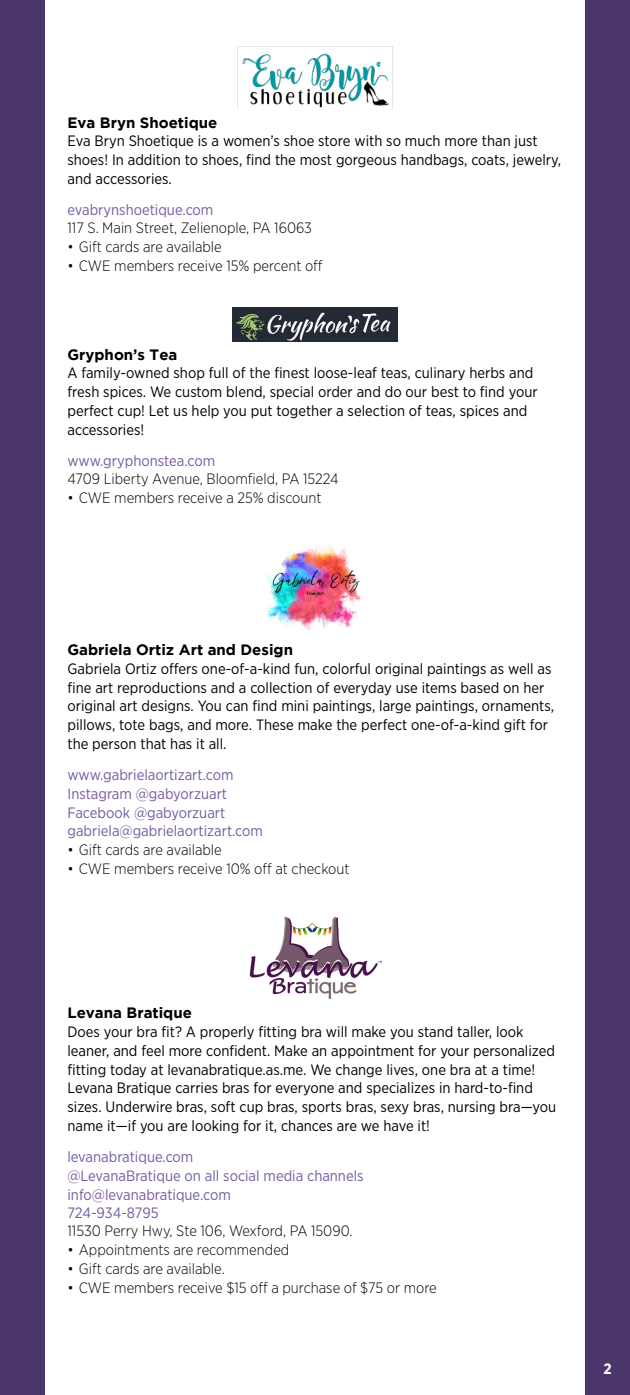
<style>
.page{position:relative;width:630px;height:1395px;background:#fff}
.page>*{position:absolute;margin:0;border:0;box-sizing:border-box;transform-origin:0 0}
.t1{font:15px/18.8px "Gotham Narrow";color:#000}
.t2{font:300 15px "Gotham Narrow";color:#000}
.t3{font:15px/18.8px "Gotham Narrow";color:#755ba2}
.t4{font:700 15px "Gotham";color:#000}
.t5{font:700 15px "Gotham Narrow";color:#fff}
</style>
<div class="page">
<div style="left:0;top:0;width:45px;height:1395px;background:#4b366b"></div>
<div style="left:585px;top:0;width:45px;height:1395px;background:#4b366b"></div>
<img style="left:237px;top:46px;width:156px;height:64px">
<img style="left:233px;top:307px;width:164px;height:35px">
<img style="left:266px;top:545px;width:95px;height:86px">
<img style="left:249px;top:916px;width:133px;height:83px">
<p class="t4" style="left:68px;top:114px;width:151px">Eva Bryn Shoetique</p>
<p class="t1" style="left:68px;top:131px;width:495px">Eva Bryn Shoetique is a women’s shoe store with so much more than just shoes! In addition to shoes, find the most gorgeous handbags, coats, jewelry, and accessories.</p>
<p class="t3" style="left:68px;top:200px;width:147px">evabrynshoetique.com</p>
<p class="t2" style="left:68px;top:219px;width:246px">117 S. Main Street, Zelienople, PA 16063</p>
<p class="t2" style="left:68px;top:237px;width:156px">• Gift cards are available</p>
<p class="t2" style="left:68px;top:256px;width:257px">• CWE members receive 15% percent off</p>
<p class="t4" style="left:68px;top:346px;width:111px">Gryphon’s Tea</p>
<p class="t1" style="left:68px;top:363px;width:472px">A family-owned shop full of the finest loose-leaf teas, culinary herbs and fresh spices. We custom blend, special order and do our best to find your perfect cup! Let us help you put together a selection of teas, spices and accessories!</p>
<p class="t3" style="left:68px;top:451px;width:149px">www.gryphonstea.com</p>
<p class="t2" style="left:68px;top:469px;width:273px">4709 Liberty Avenue, Bloomfield, PA 15224</p>
<p class="t2" style="left:68px;top:488px;width:256px">• CWE members receive a 25% discount</p>
<p class="t4" style="left:68px;top:641px;width:227px">Gabriela Ortiz Art and Design</p>
<p class="t1" style="left:68px;top:659px;width:488px">Gabriela Ortiz offers one-of-a-kind fun, colorful original paintings as well as fine art reproductions and a collection of everyday use items based on her original art designs. You can find mini paintings, large paintings, ornaments, pillows, tote bags, and more. These make the perfect one-of-a-kind gift for the person that has it all.</p>
<p class="t3" style="left:68px;top:765px;width:197px">www.gabrielaortizart.com<br>Instagram @gabyorzuart<br>Facebook @gabyorzuart gabriela@gabrielaortizart.com</p>
<p class="t2" style="left:68px;top:841px;width:156px">• Gift cards are available</p>
<p class="t2" style="left:68px;top:859px;width:284px">• CWE members receive 10% off at checkout</p>
<p class="t4" style="left:68px;top:1004px;width:126px">Levana Bratique</p>
<p class="t1" style="left:68px;top:1022px;width:490px">Does your bra fit? A properly fitting bra will make you stand taller, look leaner, and feel more confident. Make an appointment for your personalized fitting today at levanabratique.as.me. We change lives, one bra at a time!<br>Levana Bratique carries bras for everyone and specializes in hard-to-find sizes. Underwire bras, soft cup bras, sports bras, sexy bras, nursing bra—you name it—if you are looking for it, chances are we have it!</p>
<p class="t3" style="left:68px;top:1147px;width:298px">levanabratique.com<br>@LevanaBratique on all social media channels info@levanabratique.com<br>724-934-8795</p>
<p class="t2" style="left:68px;top:1222px;width:287px">11530 Perry Hwy, Ste 106, Wexford, PA 15090.</p>
<p class="t2" style="left:68px;top:1241px;width:223px">• Appointments are recommended</p>
<p class="t2" style="left:68px;top:1259px;width:159px">• Gift cards are available.</p>
<p class="t2" style="left:68px;top:1278px;width:371px">• CWE members receive $15 off a purchase of $75 or more</p>
<p class="t5" style="left:603px;top:1359px;width:10px">2</p>
</div>
